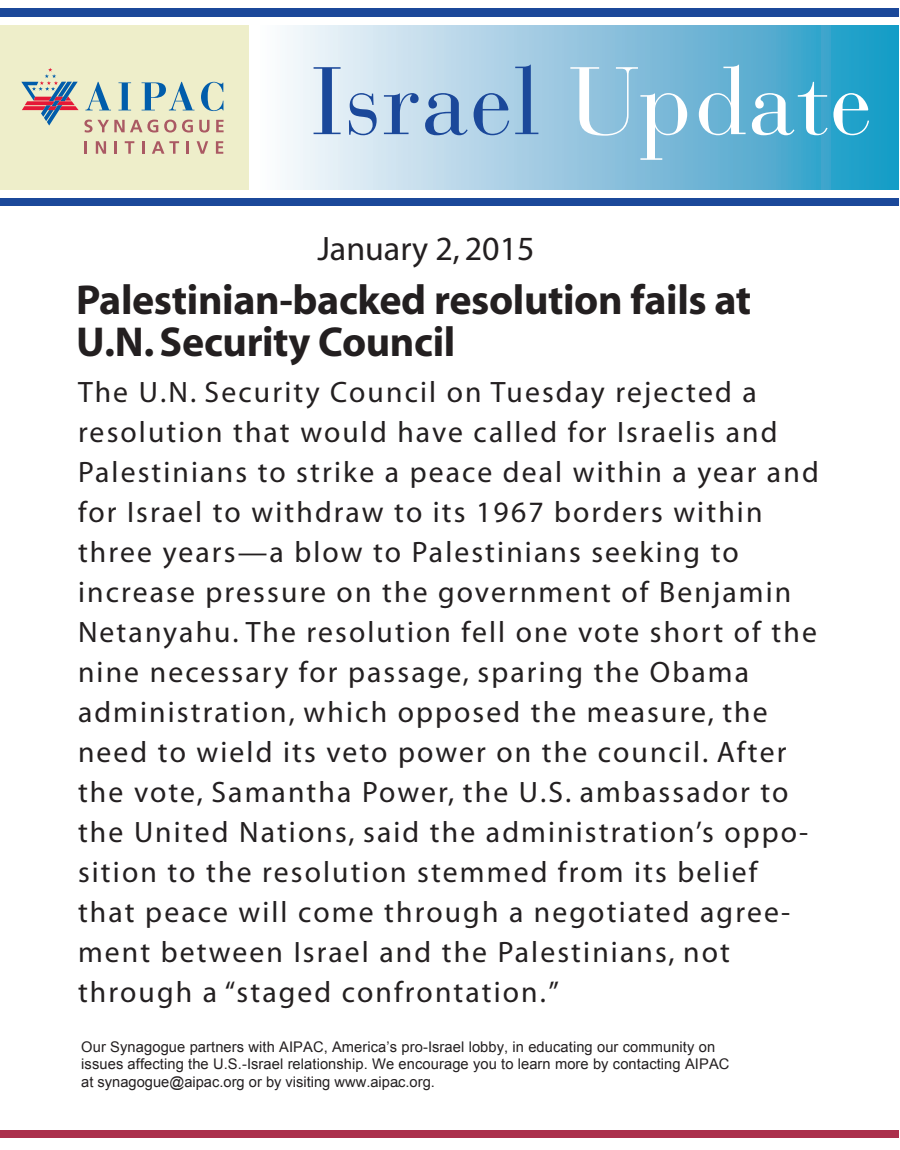
<style>
.page{position:relative;width:900px;height:1150px;background:#fff}
.page>*{position:absolute;margin:0;border:0;box-sizing:border-box;transform-origin:0 0}
.t1{font:95px "Bauer Bodoni";letter-spacing:.015em;color:#1b489a}
.t2{font:700 42px/42px "Myriad";letter-spacing:-.01em;color:#231f20}
.t3{font:34px "Myriad";color:#231f20}
.t4{font:29.6px/40px "Myriad";letter-spacing:.07em;color:#231f20}
.t5{font:14.6px/17.6px "Arial";letter-spacing:.005em;color:#231f20}
.s1{color:#fff}
</style>
<div class="page">
<div style="left:0;top:25px;width:249px;height:164px;background:#eeeeca"></div>
<svg style="left:285px;top:26px;width:614px;height:163px"></svg>
<div style="left:0;top:198px;width:899px;height:8px;background:#1b489a"></div>
<div style="left:0;top:8px;width:899px;height:8px;background:#1b489a"></div>
<svg style="left:21px;top:68px;width:203px;height:65px"></svg>
<svg style="left:85px;top:141px;width:2px;height:13px"></svg>
<svg style="left:96px;top:141px;width:10px;height:13px"></svg>
<svg style="left:115px;top:141px;width:2px;height:13px"></svg>
<svg style="left:125px;top:141px;width:9px;height:13px"></svg>
<svg style="left:142px;top:141px;width:2px;height:13px"></svg>
<svg style="left:152px;top:141px;width:27px;height:13px"></svg>
<svg style="left:187px;top:141px;width:2px;height:13px"></svg>
<svg style="left:197px;top:141px;width:11px;height:13px"></svg>
<svg style="left:216px;top:141px;width:7px;height:13px"></svg>
<div style="left:0;top:1130px;width:899px;height:8px;background:#ab304c"></div>
<h1 class="t1" style="left:311px;top:45px;width:562px">Israel <span class="s1">Update</span></h1>
<p class="t3" style="left:317px;top:232px;width:219px">January 2, 2015</p>
<h2 class="t2" style="left:76px;top:280px;width:677px">Palestinian-backed resolution fails at<br>U.N. Security Council</h2>
<p class="t4" style="left:78px;top:373px;width:742px">The U.N. Security Council on Tuesday rejected a resolution that would have called for Israelis and Palestinians to strike a peace deal within a year and for Israel to withdraw to its 1967 borders within three years—a blow to Palestinians seeking to increase pressure on the government of Benjamin Netanyahu. The resolution fell one vote short of the nine necessary for passage, sparing the Obama administration, which opposed the measure, the need to wield its veto power on the council. After the vote, Samantha Power, the U.S. ambassador to the United Nations, said the administration’s oppo&shy;sition to the resolution stemmed from its belief that peace will come through a negotiated agree&shy;ment between Israel and the Palestinians, not through a “staged confrontation.”</p>
<p class="t5" style="left:81px;top:1038px;width:650px">Our Synagogue partners with AIPAC, America’s pro-Israel lobby, in educating our community on issues affecting the U.S.-Israel relationship. We encourage you to learn more by contacting AIPAC at synagogue@aipac.org or by visiting www.aipac.org.</p>
<p class="t5" style="left:396px;top:1073px;width:6px">.</p>
</div>
